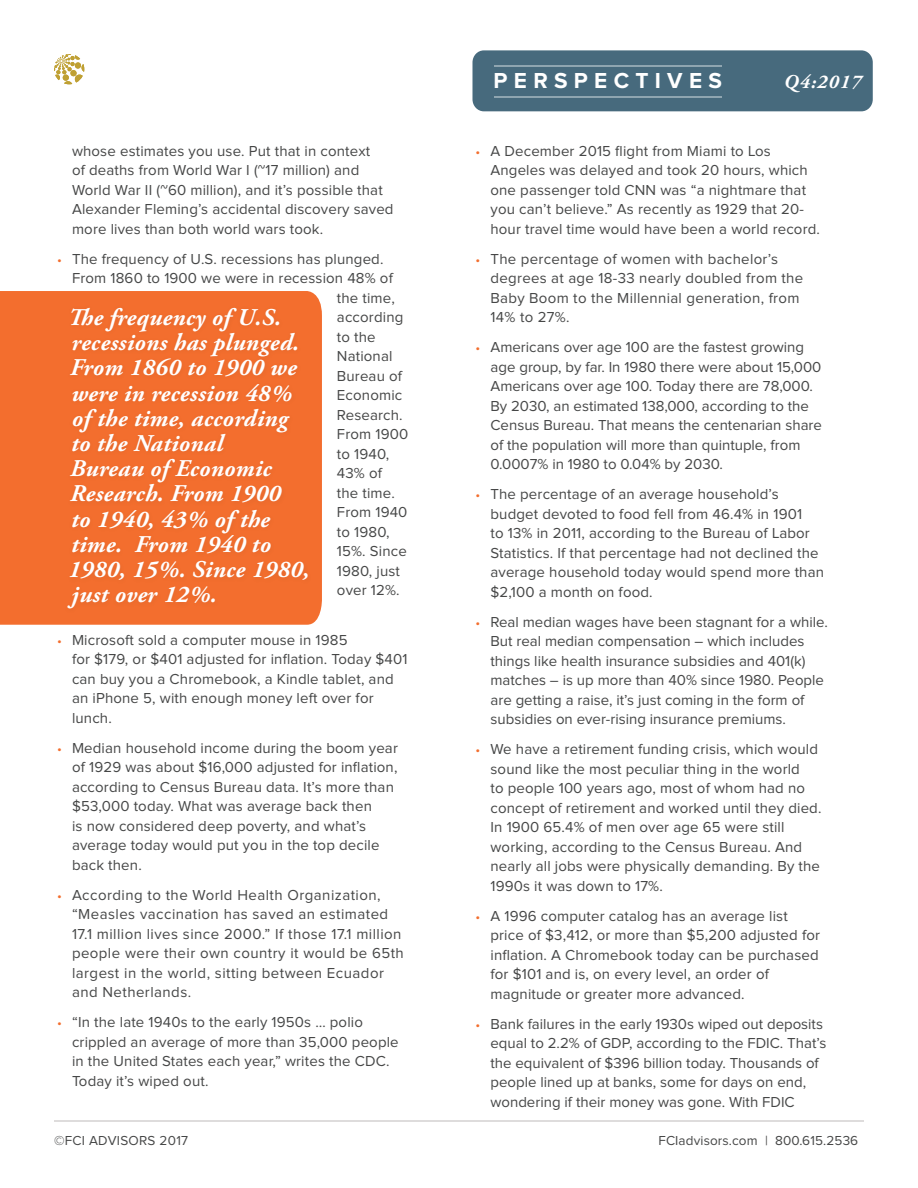
<style>
.page{position:relative;width:918px;height:1188px;background:#fff}
.page>*{position:absolute;margin:0;border:0;box-sizing:border-box;transform-origin:0 0}
.t1{font:italic 700 24px/25.2px "Adobe Garamond Pro";letter-spacing:.015em;color:#fff}
.t2{font:700 22.5px "Proxima Nova";letter-spacing:.28em;color:#fff}
.t3{font:italic 700 19.5px "Adobe Garamond Pro";letter-spacing:.06em;color:#fff}
.t4{font:15px/19.5px "Proxima Nova";letter-spacing:.01em;color:#464747}
.t5{font:15px/19.5px "Proxima Nova";letter-spacing:.03em;color:#464747}
.t6{font:13.5px "Proxima Nova";letter-spacing:.01em;color:#464747}
.s1{font-size:13.5px;color:#f36e2e}
</style>
<div class="page">
<hr style="left:54px;top:1120px;width:810px;height:2px;background:#dedcdc">
<div style="left:0;top:291px;width:322px;height:334px;background:#f36e2e"></div>
<div style="left:63px;top:304px;width:249px;height:310px;background:#f26d2d"></div>
<svg style="left:54px;top:54px;width:30px;height:30px"></svg>
<div style="left:472px;top:50px;width:401px;height:61px;background:#476a7d;border-radius:12px"></div>
<hr style="left:494px;top:96px;width:228px;height:2px;background:#fff">
<hr style="left:494px;top:65px;width:228px;height:2px;background:#fff">
<p class="t4" style="left:72px;top:142px;width:323px">whose estimates you use. Put that in context<br>of deaths from World War I (~17 million) and World War II (~60 million), and it’s possible that Alexander Fleming’s accidental discovery saved more lives than both world wars took.</p>
<p class="t4" style="left:57px;top:250px;width:328px"><span class="s1">•</span> The frequency of U.S. recessions has plunged.</p>
<p class="t4" style="left:72px;top:269px;width:322px">From 1860 to 1900 we were in recession 48% of</p>
<p class="t4" style="left:337px;top:289px;width:59px">the time,</p>
<p class="t4" style="left:337px;top:308px;width:68px">according</p>
<p class="t4" style="left:337px;top:328px;width:40px">to the</p>
<p class="t4" style="left:337px;top:347px;width:57px">National</p>
<p class="t4" style="left:337px;top:367px;width:67px">Bureau of</p>
<p class="t4" style="left:337px;top:386px;width:67px">Economic</p>
<p class="t4" style="left:337px;top:406px;width:67px">Research.</p>
<p class="t4" style="left:337px;top:425px;width:73px">From 1900</p>
<p class="t4" style="left:337px;top:445px;width:54px">to 1940,</p>
<p class="t4" style="left:337px;top:464px;width:47px">43% of</p>
<p class="t4" style="left:337px;top:484px;width:59px">the time.</p>
<p class="t4" style="left:337px;top:503px;width:72px">From 1940</p>
<p class="t4" style="left:337px;top:523px;width:54px">to 1980,</p>
<p class="t4" style="left:337px;top:542px;width:71px">15%. Since</p>
<p class="t4" style="left:337px;top:562px;width:65px">1980, just</p>
<p class="t4" style="left:337px;top:581px;width:64px">over 12%.</p>
<p class="t4" style="left:72px;top:631px;width:337px;text-indent:-15px"><span class="s1">•</span> Microsoft sold a computer mouse in 1985<br>for $179, or $401 adjusted for inflation. Today $401 can buy you a Chromebook, a Kindle tablet, and an iPhone 5, with enough money left over for lunch.</p>
<p class="t4" style="left:72px;top:739px;width:328px;text-indent:-15px"><span class="s1">•</span> Median household income during the boom year of 1929 was about $16,000 adjusted for inflation, according to Census Bureau data. It’s more than $53,000 today. What was average back then<br>is now considered deep poverty, and what’s average today would put you in the top decile back then.</p>
<p class="t5" style="left:72px;top:886px;width:333px;text-indent:-15px"><span class="s1">•</span> According to the World Health Organization, “Measles vaccination has saved an estimated 17.1 million lives since 2000.” If those 17.1 million people were their own country it would be 65th largest in the world, sitting between Ecuador and Netherlands.</p>
<p class="t4" style="left:72px;top:1013px;width:328px;text-indent:-15px"><span class="s1">•</span> “In the late 1940s to the early 1950s … polio crippled an average of more than 35,000 people in the United States each year,” writes the CDC.<br>Today it’s wiped out.</p>
<p class="t1" style="left:68px;top:305px;width:243px">The frequency of U.S. recessions has plunged.<br>From 1860 to 1900 we were in recession 48% of the time, according to the National<br>Bureau of Economic<br>Research. From 1900<br>to 1940, 43% of the time. From 1940 to<br>1980, 15%. Since 1980, just over 12%.</p>
<h2 class="t2" style="left:494px;top:70px;width:230px">PERSPECTIVES</h2>
<h3 class="t3" style="left:784px;top:70px;width:79px">Q4:2017</h3>
<p class="t4" style="left:490px;top:142px;width:331px;text-indent:-15px"><span class="s1">•</span> A December 2015 flight from Miami to Los Angeles was delayed and took 20 hours, which one passenger told CNN was “a nightmare that you can’t believe.” As recently as 1929 that 20- hour travel time would have been a world record.</p>
<p class="t4" style="left:490px;top:250px;width:314px;text-indent:-15px"><span class="s1">•</span> The percentage of women with bachelor’s degrees at age 18-33 nearly doubled from the Baby Boom to the Millennial generation, from 14% to 27%.</p>
<p class="t4" style="left:490px;top:338px;width:333px;text-indent:-15px"><span class="s1">•</span> Americans over age 100 are the fastest growing age group, by far. In 1980 there were about 15,000<br>Americans over age 100. Today there are 78,000.<br>By 2030, an estimated 138,000, according to the Census Bureau. That means the centenarian share of the population will more than quintuple, from 0.0007% in 1980 to 0.04% by 2030.</p>
<p class="t4" style="left:490px;top:485px;width:335px;text-indent:-15px"><span class="s1">•</span> The percentage of an average household’s budget devoted to food fell from 46.4% in 1901<br>to 13% in 2011, according to the Bureau of Labor Statistics. If that percentage had not declined the average household today would spend more than $2,100 a month on food.</p>
<p class="t4" style="left:490px;top:613px;width:339px;text-indent:-15px"><span class="s1">•</span> Real median wages have been stagnant for a while.<br>But real median compensation – which includes things like health insurance subsidies and 401(k) matches – is up more than 40% since 1980. People are getting a raise, it’s just coming in the form of subsidies on ever-rising insurance premiums.</p>
<p class="t4" style="left:490px;top:740px;width:333px;text-indent:-15px"><span class="s1">•</span> We have a retirement funding crisis, which would sound like the most peculiar thing in the world<br>to people 100 years ago, most of whom had no concept of retirement and worked until they died.<br>In 1900 65.4% of men over age 65 were still working, according to the Census Bureau. And nearly all jobs were physically demanding. By the 1990s it was down to 17%.</p>
<p class="t4" style="left:490px;top:907px;width:331px;text-indent:-15px"><span class="s1">•</span> A 1996 computer catalog has an average list price of $3,412, or more than $5,200 adjusted for inflation. A Chromebook today can be purchased for $101 and is, on every level, an order of magnitude or greater more advanced.</p>
<p class="t4" style="left:490px;top:1015px;width:337px;text-indent:-15px"><span class="s1">•</span> Bank failures in the early 1930s wiped out deposits equal to 2.2% of GDP, according to the FDIC. That’s the equivalent of $396 billion today. Thousands of people lined up at banks, some for days on end, wondering if their money was gone. With FDIC</p>
<p class="t6" style="left:54px;top:1134px;width:136px">©FCI ADVISORS 2017</p>
<p class="t6" style="left:658px;top:1134px;width:201px">FCIadvisors.com | 800.615.2536</p>
</div>
